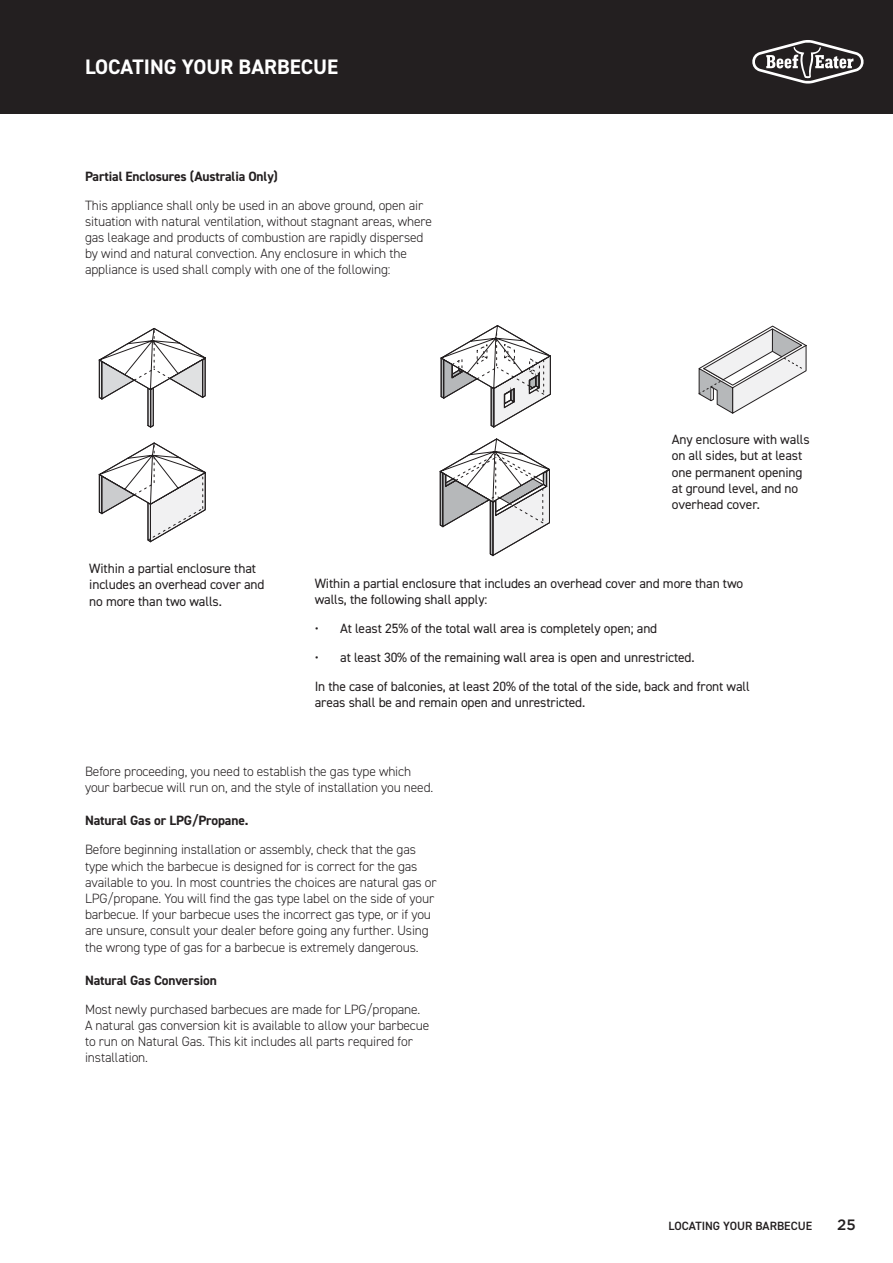
<style>
.page{position:relative;width:893px;height:1263px;background:#fff}
.page>*{position:absolute;margin:0;border:0;box-sizing:border-box;transform-origin:0 0}
.t1{font:700 21px "DIN2014";color:#fff}
.t2{font:500 15px "Gotham";color:#231f20}
.t3{font:300 13.5px/16.2px "DIN2014";letter-spacing:-.01em;color:#231f20}
.t4{font:13.5px/16.2px "DIN2014";letter-spacing:-.01em;color:#231f20}
.t5{font:700 13.5px "DIN2014";letter-spacing:-.01em;color:#231f20}
.t6{font:600 12px "DIN2014";color:#231f20}
</style>
<div class="page">
<div style="left:0;top:0;width:893px;height:113px;background:#231f20"></div>
<svg style="left:98px;top:442px;width:108px;height:101px"></svg>
<svg style="left:98px;top:328px;width:108px;height:100px"></svg>
<svg style="left:440px;top:325px;width:111px;height:103px"></svg>
<svg style="left:439px;top:438px;width:111px;height:119px"></svg>
<svg style="left:698px;top:325px;width:109px;height:89px"></svg>
<svg style="left:752px;top:40px;width:112px;height:44px"></svg>
<h1 class="t1" style="left:85px;top:53px;width:255px">LOCATING YOUR BARBECUE</h1>
<p class="t5" style="left:85px;top:167px;width:194px">Partial Enclosures (Australia Only)</p>
<p class="t3" style="left:85px;top:197px;width:349px">This appliance shall only be used in an above ground, open air situation with natural ventilation, without stagnant areas, where gas leakage and products of combustion are rapidly dispersed by wind and natural convection. Any enclosure in which the appliance is used shall comply with one of the following:</p>
<p class="t4" style="left:672px;top:431px;width:139px">Any enclosure with walls on all sides, but at least one permanent opening at ground level, and no overhead cover.</p>
<p class="t4" style="left:89px;top:560px;width:177px">Within a partial enclosure that includes an overhead cover and no more than two walls.</p>
<p class="t4" style="left:315px;top:575px;width:430px">Within a partial enclosure that includes an overhead cover and more than two walls, the following shall apply:</p>
<p class="t4" style="left:315px;top:620px;width:344px">• At least 25% of the total wall area is completely open; and</p>
<p class="t4" style="left:315px;top:643px;width:437px;line-height:29px">• at least 30% of the remaining wall area is open and unrestricted.<br>In the case of balconies, at least 20% of the total of the side, back and front wall</p>
<p class="t4" style="left:315px;top:694px;width:272px">areas shall be and remain open and unrestricted.</p>
<p class="t3" style="left:85px;top:763px;width:350px">Before proceeding, you need to establish the gas type which your barbecue will run on, and the style of installation you need.</p>
<p class="t5" style="left:85px;top:812px;width:165px">Natural Gas or LPG/Propane.</p>
<p class="t3" style="left:85px;top:842px;width:353px">Before beginning installation or assembly, check that the gas type which the barbecue is designed for is correct for the gas available to you. In most countries the choices are natural gas or LPG/propane. You will find the gas type label on the side of your barbecue. If your barbecue uses the incorrect gas type, or if you are unsure, consult your dealer before going any further. Using the wrong type of gas for a barbecue is extremely dangerous.</p>
<p class="t5" style="left:85px;top:971px;width:133px">Natural Gas Conversion</p>
<p class="t3" style="left:85px;top:1001px;width:346px">Most newly purchased barbecues are made for LPG/propane.<br>A natural gas conversion kit is available to allow your barbecue to run on Natural Gas. This kit includes all parts required for installation.</p>
<p class="t6" style="left:669px;top:1218px;width:145px">LOCATING YOUR BARBECUE</p>
<p class="t2" style="left:837px;top:1215px;width:20px">25</p>
</div>
